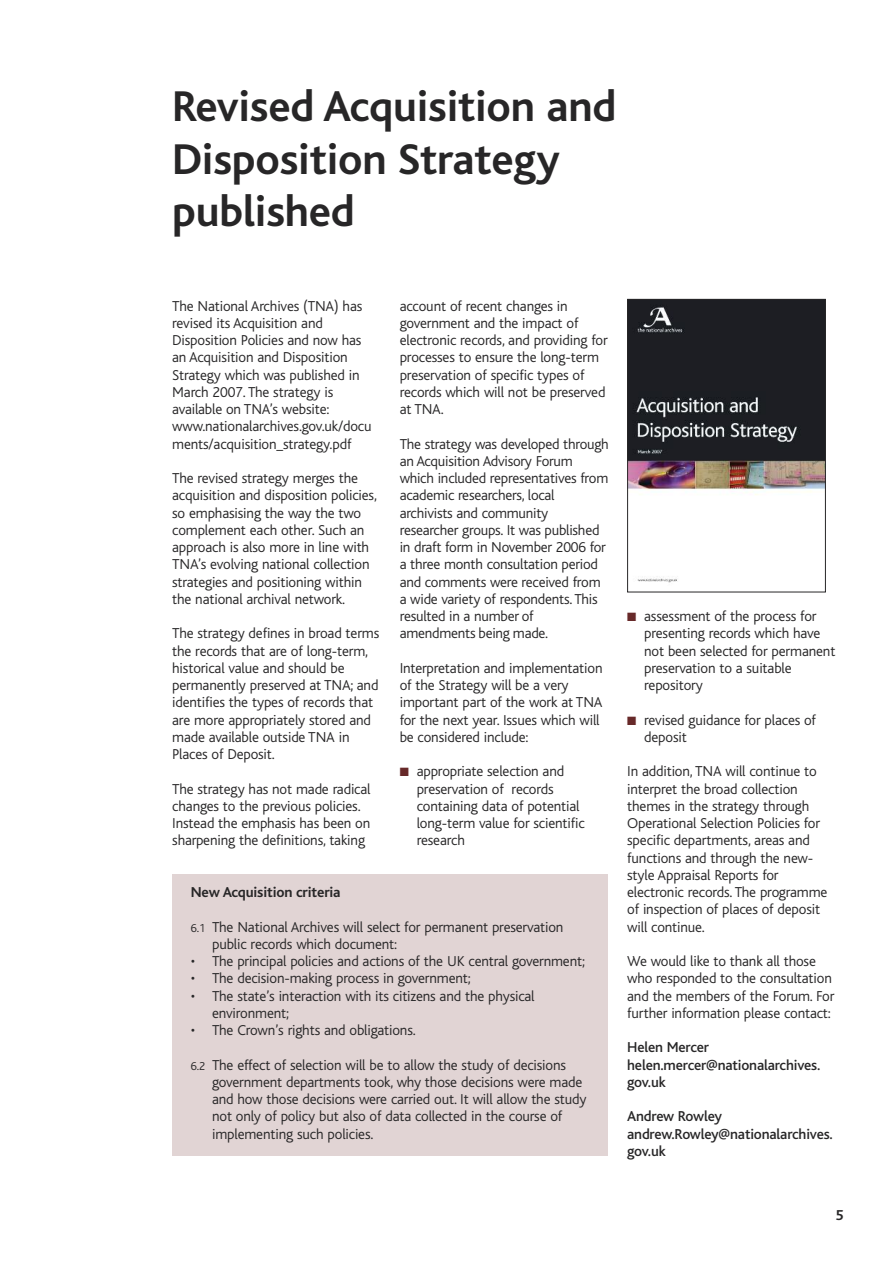
<style>
.page{position:relative;width:893px;height:1263px;background:#fff}
.page>*{position:absolute;margin:0;border:0;box-sizing:border-box;transform-origin:0 0}
.t1{font:700 45px/52.5px "Bliss";letter-spacing:-.005em;color:#272627}
.t2{font:300 15px/17.2px "Bliss";letter-spacing:-.01em;color:#272627}
.t3{font:500 15px/17.2px "Bliss";letter-spacing:-.01em;color:#272627}
.t4{font:700 15px "Bliss";letter-spacing:-.01em;color:#272627}
.s1{color:#672929}
.s2{font-size:12px}
</style>
<div class="page">
<div style="left:172px;top:874px;width:436px;height:282px;background:#e1d4d4"></div>
<img style="left:629px;top:301px;width:195px;height:282px">
<div style="left:627px;top:299px;width:199px;height:293px;border:1px solid #272627"></div>
<h1 class="t1" style="left:172px;top:86px;width:445px">Revised Acquisition and<br>Disposition Strategy published</h1>
<p class="t2" style="left:172px;top:298px;width:201px">The National Archives (TNA) has revised its Acquisition and<br>Disposition Policies and now has an Acquisition and Disposition<br>Strategy which was published in<br>March 2007. The strategy is available on TNA’s website: www.nationalarchives.gov.uk/docu ments/acquisition_strategy.pdf</p>
<p class="t2" style="left:172px;top:471px;width:206px">The revised strategy merges the acquisition and disposition policies, so emphasising the way the two complement each other. Such an approach is also more in line with TNA’s evolving national collection strategies and positioning within the national archival network.</p>
<p class="t2" style="left:172px;top:626px;width:209px">The strategy defines in broad terms the records that are of long-term, historical value and should be permanently preserved at TNA; and identifies the types of records that are more appropriately stored and made available outside TNA in<br>Places of Deposit.</p>
<p class="t2" style="left:172px;top:781px;width:200px">The strategy has not made radical changes to the previous policies.<br>Instead the emphasis has been on sharpening the definitions, taking</p>
<p class="t2" style="left:400px;top:298px;width:209px">account of recent changes in government and the impact of electronic records, and providing for processes to ensure the long-term preservation of specific types of records which will not be preserved at TNA.</p>
<p class="t2" style="left:400px;top:436px;width:211px">The strategy was developed through an Acquisition Advisory Forum which included representatives from academic researchers, local archivists and community researcher groups. It was published in draft form in November 2006 for a three month consultation period and comments were received from a wide variety of respondents. This resulted in a number of amendments being made.</p>
<p class="t2" style="left:400px;top:661px;width:204px">Interpretation and implementation of the Strategy will be a very important part of the work at TNA for the next year. Issues which will be considered include:</p>
<p class="t2" style="left:417px;top:764px;width:169px;text-indent:-17px"><span class="s1">■</span> appropriate selection and preservation of records containing data of potential long-term value for scientific research</p>
<p class="t4" style="left:191px;top:887px;width:151px">New Acquisition criteria</p>
<p class="t2" style="left:212px;top:919px;width:353px;text-indent:-21px"><span class="s2">6.1</span> The National Archives will select for permanent preservation public records which document:</p>
<p class="t2" style="left:191px;top:954px;width:396px">• The principal policies and actions of the UK central government;</p>
<p class="t2" style="left:191px;top:971px;width:281px">• The decision-making process in government;</p>
<p class="t2" style="left:212px;top:988px;width:324px;text-indent:-21px">• The state’s interaction with its citizens and the physical environment;</p>
<p class="t2" style="left:191px;top:1023px;width:226px">• The Crown’s rights and obligations.</p>
<p class="t2" style="left:212px;top:1057px;width:376px;text-indent:-21px"><span class="s2">6.2</span> The effect of selection will be to allow the study of decisions government departments took, why those decisions were made and how those decisions were carried out. It will allow the study not only of policy but also of data collected in the course of implementing such policies.</p>
<p class="t2" style="left:644px;top:609px;width:193px;text-indent:-17px"><span class="s1">■</span> assessment of the process for presenting records which have not been selected for permanent preservation to a suitable repository</p>
<p class="t2" style="left:644px;top:712px;width:173px;text-indent:-17px"><span class="s1">■</span> revised guidance for places of deposit</p>
<p class="t2" style="left:627px;top:764px;width:202px">In addition, TNA will continue to interpret the broad collection themes in the strategy through<br>Operational Selection Policies for specific departments, areas and functions and through the new&shy;style Appraisal Reports for electronic records. The programme of inspection of places of deposit will continue.</p>
<p class="t2" style="left:627px;top:954px;width:209px">We would like to thank all those who responded to the consultation and the members of the Forum. For further information please contact:</p>
<p class="t3" style="left:627px;top:1040px;width:195px">Helen Mercer helen.mercer@nationalarchives. gov.uk</p>
<p class="t3" style="left:627px;top:1109px;width:207px">Andrew Rowley andrew.Rowley@nationalarchives. gov.uk</p>
<p class="t4" style="left:836px;top:1210px;width:10px">5</p>
</div>
